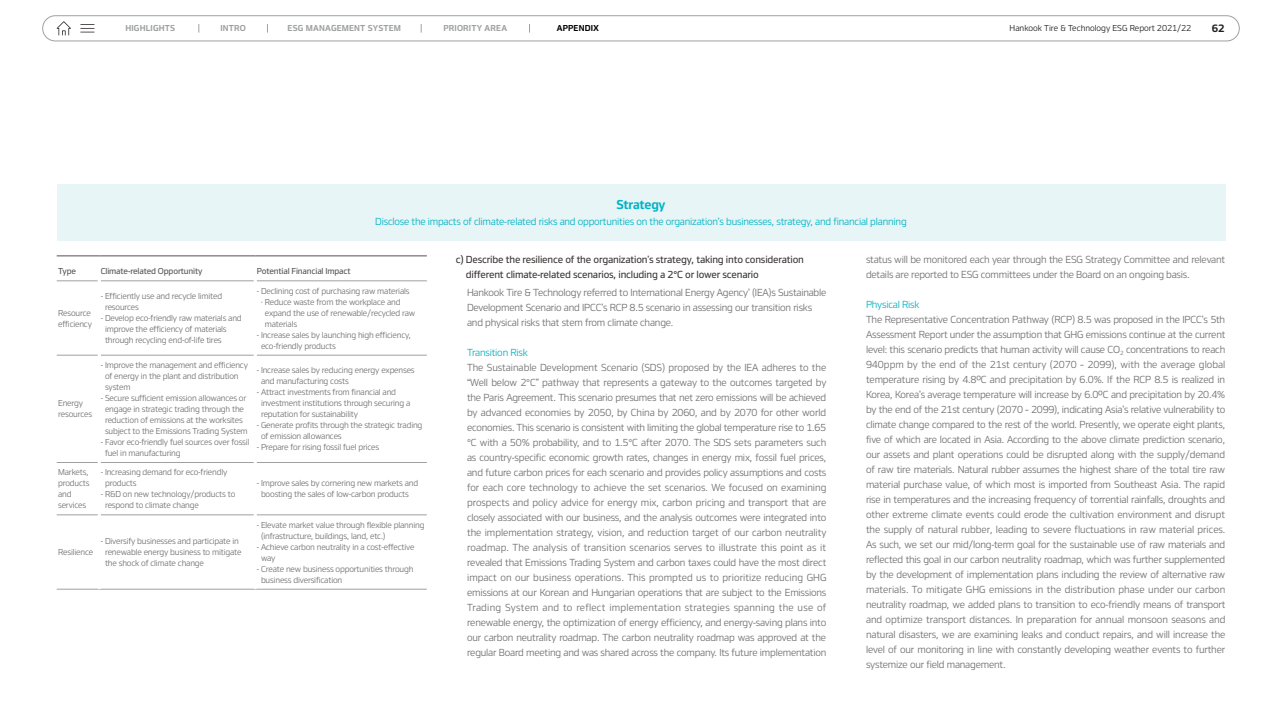
<style>
.page{position:relative;width:1282px;height:720px;background:#fff}
.page>*{position:absolute;margin:0;border:0;box-sizing:border-box;transform-origin:0 0}
.t1{font:600 12px "Hankook";letter-spacing:-.02em;color:#00b3c4}
.t2{font:600 10px "Hankook";color:#1f1e1d}
.t3{font:9.5px/15px "Hankook";letter-spacing:-.02em;color:#727171}
.t4{font:9.5px "Hankook";letter-spacing:-.02em;color:#00b3c4}
.t5{font:500 9.5px/15px "Hankook";letter-spacing:-.02em;color:#3e3a39}
.t6{font:8px/11px "Hankook";letter-spacing:-.02em;color:#727171}
.t7{font:500 8px "Hankook";letter-spacing:-.02em;color:#595757}
.t8{font:600 8px "Hankook";letter-spacing:.02em;color:#9fa0a0}
.t9{font:8px "Hankook";color:#1f1e1d}
.t10{font:600 8px "Hankook";letter-spacing:.02em;color:#000}
</style>
<div class="page">
<div style="left:57px;top:184px;width:1168px;height:57px;background:#e8f5f7"></div>
<hr style="left:57px;top:281px;width:41px;height:1px;background:#9fa0a0">
<hr style="left:101px;top:281px;width:153px;height:1px;background:#9fa0a0">
<hr style="left:257px;top:281px;width:170px;height:1px;background:#9fa0a0">
<hr style="left:57px;top:355px;width:41px;height:1px;background:#9fa0a0">
<hr style="left:101px;top:355px;width:153px;height:1px;background:#9fa0a0">
<hr style="left:257px;top:355px;width:170px;height:1px;background:#9fa0a0">
<hr style="left:57px;top:462px;width:41px;height:1px;background:#9fa0a0">
<hr style="left:101px;top:462px;width:153px;height:1px;background:#9fa0a0">
<hr style="left:257px;top:462px;width:170px;height:1px;background:#9fa0a0">
<hr style="left:57px;top:515px;width:41px;height:1px;background:#9fa0a0">
<hr style="left:101px;top:515px;width:153px;height:1px;background:#9fa0a0">
<hr style="left:257px;top:515px;width:170px;height:1px;background:#9fa0a0">
<hr style="left:57px;top:589px;width:42px;height:1px;background:#9fa0a0">
<hr style="left:99px;top:589px;width:156px;height:1px;background:#9fa0a0">
<hr style="left:255px;top:589px;width:172px;height:1px;background:#9fa0a0">
<hr style="left:57px;top:255px;width:42px;height:2px;background:#828688">
<hr style="left:99px;top:255px;width:156px;height:2px;background:#828688">
<hr style="left:255px;top:255px;width:172px;height:2px;background:#828688">
<div style="left:43px;top:16px;width:1196px;height:25px;border:1px solid #9fa0a0;border-radius:13px"></div>
<svg style="left:57px;top:21px;width:14px;height:14px"></svg>
<svg style="left:80px;top:24px;width:14px;height:9px"></svg>
<p class="t8" style="left:125px;top:22px;width:51px">HIGHLIGHTS</p>
<p class="t8" style="left:220px;top:22px;width:27px">INTRO</p>
<p class="t8" style="left:287px;top:22px;width:115px">ESG MANAGEMENT SYSTEM</p>
<p class="t8" style="left:443px;top:22px;width:65px">PRIORITY AREA</p>
<p class="t10" style="left:557px;top:22px;width:44px">APPENDIX</p>
<p class="t9" style="left:1009px;top:22px;width:183px">Hankook Tire &amp; Technology ESG Report 2021/22</p>
<p class="t2" style="left:1211px;top:21px;width:14px">62</p>
<p class="t1" style="left:616px;top:196px;width:51px">Strategy</p>
<p class="t4" style="left:375px;top:214px;width:533px">Disclose the impacts of climate-related risks and opportunities on the organization’s businesses, strategy, and financial planning</p>
<p class="t7" style="left:58px;top:265px;width:19px">Type</p>
<p class="t7" style="left:101px;top:265px;width:103px">Climate-related Opportunity</p>
<p class="t7" style="left:257px;top:265px;width:95px">Potential Financial Impact</p>
<p class="t6" style="left:58px;top:307px;width:35px">Resource efficiency</p>
<p class="t6" style="left:257px;top:285px;width:154px">- Declining cost of purchasing raw materials</p>
<p class="t6" style="left:261px;top:296px;width:141px">· Reduce waste from the workplace and</p>
<p class="t6" style="left:265px;top:307px;width:152px">expand the use of renewable/recycled raw</p>
<p class="t6" style="left:265px;top:318px;width:34px">materials</p>
<p class="t6" style="left:261px;top:329px;width:151px;text-indent:-4px">- Increase sales by launching high efficiency, eco-friendly products</p>
<p class="t6" style="left:105px;top:290px;width:119px;text-indent:-4px">- Efficiently use and recycle limited resources</p>
<p class="t6" style="left:105px;top:312px;width:138px;text-indent:-4px">- Develop eco-friendly raw materials and improve the efficiency of materials through recycling end-of-life tires</p>
<p class="t6" style="left:58px;top:397px;width:35px">Energy resources</p>
<p class="t6" style="left:105px;top:359px;width:144px;text-indent:-4px">- Improve the management and efficiency of energy in the plant and distribution system</p>
<p class="t6" style="left:101px;top:392px;width:148px;text-align:center">- Secure sufficient emission allowances or engage in strategic trading through the reduction of emissions at the worksites subject to the Emissions Trading System</p>
<p class="t6" style="left:105px;top:436px;width:146px;text-indent:-4px">- Favor eco-friendly fuel sources over fossil fuel in manufacturing</p>
<p class="t6" style="left:58px;top:466px;width:33px">Markets, products and services</p>
<p class="t6" style="left:105px;top:466px;width:124px;text-indent:-4px">- Increasing demand for eco-friendly products</p>
<p class="t6" style="left:105px;top:488px;width:132px;text-indent:-4px">- R&amp;D on new technology/products to respond to climate change</p>
<p class="t6" style="left:58px;top:546px;width:36px">Resilience</p>
<p class="t6" style="left:105px;top:535px;width:138px;text-indent:-4px">- Diversify businesses and participate in renewable energy business to mitigate the shock of climate change</p>
<p class="t6" style="left:261px;top:364px;width:155px;text-indent:-4px">- Increase sales by reducing energy expenses and manufacturing costs</p>
<p class="t6" style="left:261px;top:386px;width:151px;text-indent:-4px">- Attract investments from financial and investment institutions through securing a reputation for sustainability</p>
<p class="t6" style="left:261px;top:419px;width:163px;text-indent:-4px">- Generate profits through the strategic trading of emission allowances</p>
<p class="t6" style="left:257px;top:441px;width:124px">- Prepare for rising fossil fuel prices</p>
<p class="t6" style="left:261px;top:477px;width:159px;text-indent:-4px">- Improve sales by cornering new markets and boosting the sales of low-carbon products</p>
<p class="t6" style="left:261px;top:519px;width:165px;text-indent:-4px">- Elevate market value through flexible planning (infrastructure, buildings, land, etc.)</p>
<p class="t6" style="left:261px;top:541px;width:155px;text-indent:-4px">- Achieve carbon neutrality in a cost-effective way</p>
<p class="t6" style="left:261px;top:563px;width:154px;text-indent:-4px">- Create new business opportunities through business diversification</p>
<p class="t5" style="left:466px;top:252px;width:339px;text-indent:-10px">c) Describe the resilience of the organization’s strategy, taking into consideration different climate-related scenarios, including a 2°C or lower scenario</p>
<p class="t3" style="left:467px;top:285px;width:361px">Hankook Tire &amp; Technology referred to International Energy Agency’ (IEA)s Sustainable<br>Development Scenario and IPCC’s RCP 8.5 scenario in assessing our transition risks and physical risks that stem from climate change.</p>
<p class="t4" style="left:467px;top:345px;width:62px">Transition Risk</p>
<p class="t3" style="left:467px;top:360px;width:361px;text-align:justify">The Sustainable Development Scenario (SDS) proposed by the IEA adheres to the “Well below 2°C” pathway that represents a gateway to the outcomes targeted by the Paris Agreement. This scenario presumes that net zero emissions will be achieved by advanced economies by 2050, by China by 2060, and by 2070 for other world economies. This scenario is consistent with limiting the global temperature rise to 1.65 °C with a 50% probability, and to 1.5°C after 2070. The SDS sets parameters such as country-specific economic growth rates, changes in energy mix, fossil fuel prices, and future carbon prices for each scenario and provides policy assumptions and costs for each core technology to achieve the set scenarios. We focused on examining prospects and policy advice for energy mix, carbon pricing and transport that are closely associated with our business, and the analysis outcomes were integrated into the implementation strategy, vision, and reduction target of our carbon neutrality roadmap. The analysis of transition scenarios serves to illustrate this point as it revealed that Emissions Trading System and carbon taxes could have the most direct impact on our business operations. This prompted us to prioritize reducing GHG emissions at our Korean and Hungarian operations that are subject to the Emissions Trading System and to reflect implementation strategies spanning the use of renewable energy, the optimization of energy efficiency, and energy-saving plans into our carbon neutrality roadmap. The carbon neutrality roadmap was approved at the regular Board meeting and was shared across the company. Its future implementation</p>
<p class="t3" style="left:866px;top:252px;width:361px">status will be monitored each year through the ESG Strategy Committee and relevant details are reported to ESG committees under the Board on an ongoing basis.</p>
<p class="t4" style="left:866px;top:298px;width:55px">Physical Risk</p>
<p class="t3" style="left:866px;top:312px;width:361px;text-align:justify">The Representative Concentration Pathway (RCP) 8.5 was proposed in the IPCC’s 5th Assessment Report under the assumption that GHG emissions continue at the current level: this scenario predicts that human activity will cause CO<sub>2</sub> concentrations to reach 940ppm by the end of the 21st century (2070 – 2099), with the average global temperature rising by 4.8ºC and precipitation by 6.0%. If the RCP 8.5 is realized in Korea, Korea’s average temperature will increase by 6.0ºC and precipitation by 20.4% by the end of the 21st century (2070 – 2099), indicating Asia’s relative vulnerability to climate change compared to the rest of the world. Presently, we operate eight plants, five of which are located in Asia. According to the above climate prediction scenario, our assets and plant operations could be disrupted along with the supply/demand of raw tire materials. Natural rubber assumes the highest share of the total tire raw material purchase value, of which most is imported from Southeast Asia. The rapid rise in temperatures and the increasing frequency of torrential rainfalls, droughts and other extreme climate events could erode the cultivation environment and disrupt the supply of natural rubber, leading to severe fluctuations in raw material prices.<br>As such, we set our mid/long-term goal for the sustainable use of raw materials and reflected this goal in our carbon neutrality roadmap, which was further supplemented by the development of implementation plans including the review of alternative raw materials. To mitigate GHG emissions in the distribution phase under our carbon neutrality roadmap, we added plans to transition to eco-friendly means of transport and optimize transport distances. In preparation for annual monsoon seasons and natural disasters, we are examining leaks and conduct repairs, and will increase the level of our monitoring in line with constantly developing weather events to further systemize our field management.</p>
</div>
